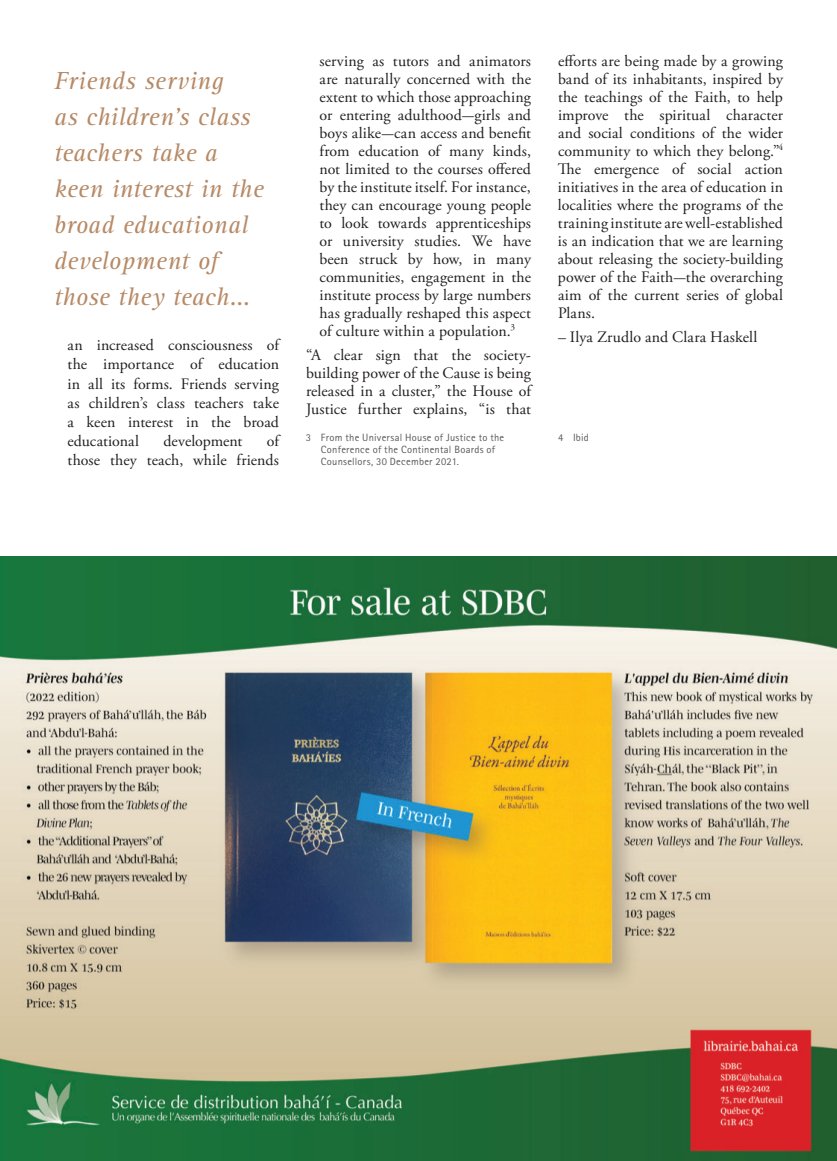
<style>
.page{position:relative;width:837px;height:1161px;background:#fff}
.page>*{position:absolute;margin:0;border:0;box-sizing:border-box;transform-origin:0 0}
.t1{font:italic 25.5px/36px "Rotis Serif Std";letter-spacing:.01em;color:#b78a66}
.t2{font:15.9px/18px "Adobe Garamond Pro";letter-spacing:.01em;color:#231f20;text-align:justify}
.t3{font:10.5px/12px "Rotis Sans Serif Std";letter-spacing:.025em;color:#58595b}
</style>
<div class="page">
<img style="left:0;top:557px;width:837px;height:604px">
<h1 class="t1" style="left:54px;top:64px;width:211px">Friends serving<br>as children's class teachers take a keen interest in the broad educational development of those they teach...</h1>
<p class="t2" style="left:68px;top:336px;width:213px;line-height:19.2px">an increased consciousness of the importance of education in all its forms. Friends serving as children’s class teachers take a keen interest in the broad educational</p>
<p class="t2" style="left:68px;top:432px;width:213px;line-height:19.2px;text-align:right">of<br>those they teach, while friends</p>
<p class="t2" style="left:164px;top:433px;width:80px">development</p>
<p class="t2" style="left:319px;top:52px;width:213px">serving as tutors and animators are naturally concerned with the extent to which those approaching or entering adulthood—girls and boys alike—can access and benefit from education of many kinds, not limited to the courses offered by the institute itself. For instance, they can encourage young people to look towards apprenticeships or university studies. We have been struck by how, in many communities, engagement in the institute process by large numbers has gradually reshaped this aspect of culture within a population.<sup>3</sup></p>
<p class="t2" style="left:306px;top:347px;width:227px">“A clear sign that the society&shy;building power of the Cause is being released in a cluster,” the House of Justice further explains, “is that</p>
<p class="t2" style="left:558px;top:52px;width:227px">efforts are being made by a growing band of its inhabitants, inspired by the teachings of the Faith, to help improve the spiritual character and social conditions of the wider community to which they belong.”<sup>4<br></sup>The emergence of social action initiatives in the area of education in localities where the programs of the training institute are well-established is an indication that we are learning about releasing the society-building power of the Faith—the overarching aim of the current series of global Plans.</p>
<p class="t2" style="left:558px;top:329px;width:201px">– Ilya Zrudlo and Clara Haskell</p>
<p class="t3" style="left:306px;top:432px;width:200px">3 From the Universal House of Justice to the</p>
<p class="t3" style="left:558px;top:432px;width:33px">4 Ibid</p>
<p class="t3" style="left:321px;top:444px;width:176px">Conference of the Continental Boards of<br>Counsellors, 30 December 2021.</p>
</div>
